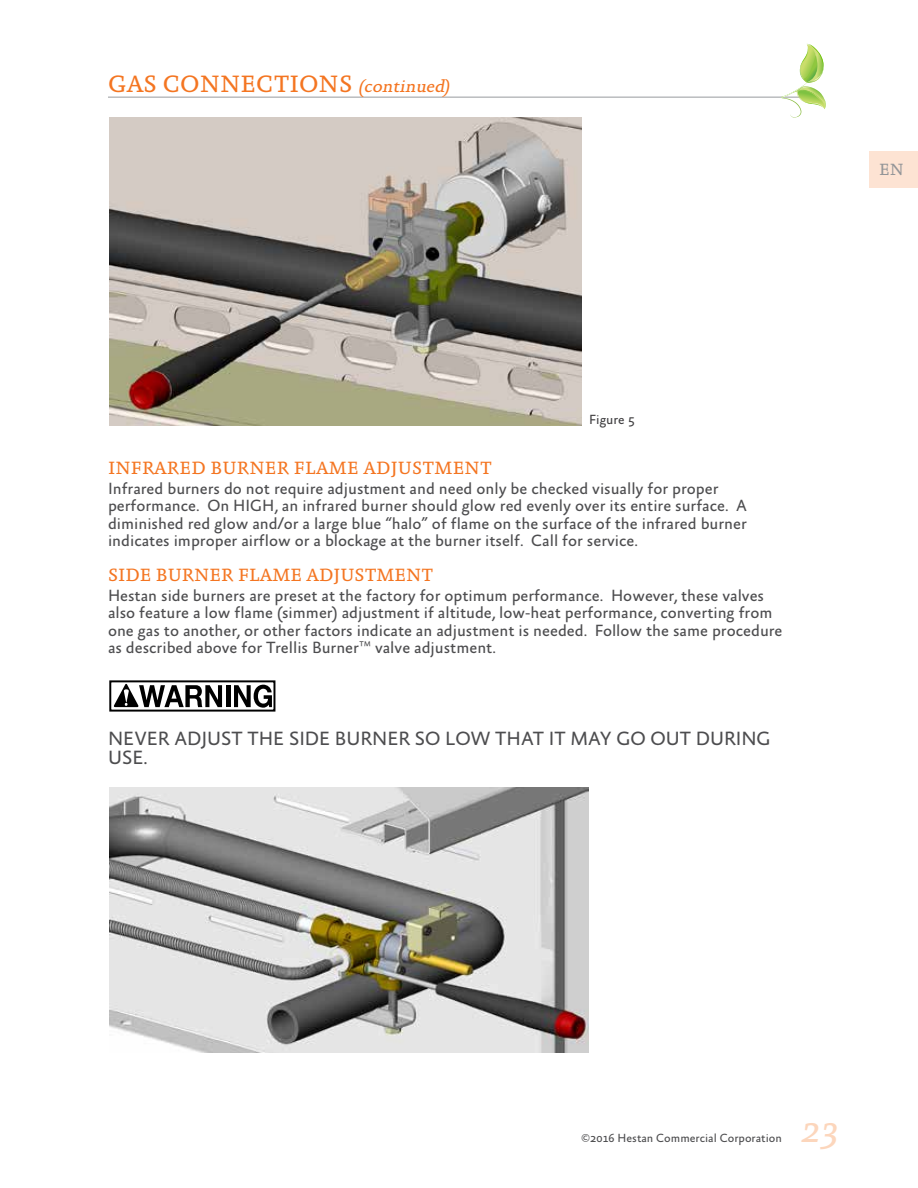
<style>
.page{position:relative;width:918px;height:1188px;background:#fff}
.page>*{position:absolute;margin:0;border:0;box-sizing:border-box;transform-origin:0 0}
.t1{font:italic 37.5px "Absara";color:#fcd6bc}
.t2{font:24px "Absara";color:#f47521}
.t3{font:19.5px/19.5px "Absara Sans";color:#4d4d4f}
.t4{font:18px "Absara";letter-spacing:.01em;color:#f47521}
.t5{font:16.5px/17.2px "Absara Sans";color:#4d4d4f}
.t6{font:16.5px "Absara";color:#939598}
.t7{font:13.5px "Absara Sans";color:#414042}
.t8{font:12px "Absara Sans";color:#4d4d4f}
.s1{font-style:italic;font-size:18px}
</style>
<div class="page">
<hr style="left:108px;top:96px;width:705px;height:2px;background:#babcbe">
<svg style="left:776px;top:44px;width:50px;height:74px"></svg>
<div style="left:870px;top:151px;width:48px;height:36px;background:#fde3d3"></div>
<svg style="left:114px;top:684px;width:108px;height:23px"></svg>
<hr style="left:226px;top:685px;width:4px;height:22px;background:#000">
<svg style="left:234px;top:685px;width:38px;height:23px"></svg>
<div style="left:109px;top:680px;width:166px;height:32px;border:2px solid #000"></div>
<img style="left:110px;top:117px;width:471px;height:309px">
<img style="left:109px;top:787px;width:480px;height:266px">
<h2 class="t2" style="left:108px;top:70px;width:343px">GAS CONNECTIONS <span class="s1">(continued)</span></h2>
<p class="t7" style="left:589px;top:412px;width:47px">Figure 5</p>
<p class="t4" style="left:108px;top:457px;width:385px">INFRARED BURNER FLAME ADJUSTMENT</p>
<p class="t5" style="left:108px;top:481px;width:641px">Infrared burners do not require adjustment and need only be checked visually for proper performance. On HIGH, an infrared burner should glow red evenly over its entire surface. A diminished red glow and/or a large blue “halo” of flame on the surface of the infrared burner indicates improper airflow or a blockage at the burner itself. Call for service.</p>
<p class="t4" style="left:108px;top:564px;width:327px">SIDE BURNER FLAME ADJUSTMENT</p>
<p class="t5" style="left:108px;top:588px;width:676px">Hestan side burners are preset at the factory for optimum performance. However, these valves also feature a low flame (simmer) adjustment if altitude, low-heat performance, converting from one gas to another, or other factors indicate an adjustment is needed. Follow the same procedure as described above for Trellis Burner<sup>™</sup> valve adjustment.</p>
<p class="t3" style="left:108px;top:729px;width:664px">NEVER ADJUST THE SIDE BURNER SO LOW THAT IT MAY GO OUT DURING<br>USE.</p>
<p class="t6" style="left:879px;top:160px;width:26px">EN</p>
<p class="t8" style="left:581px;top:1132px;width:202px">©2016 Hestan Commercial Corporation</p>
<h1 class="t1" style="left:800px;top:1107px;width:47px">23</h1>
</div>
